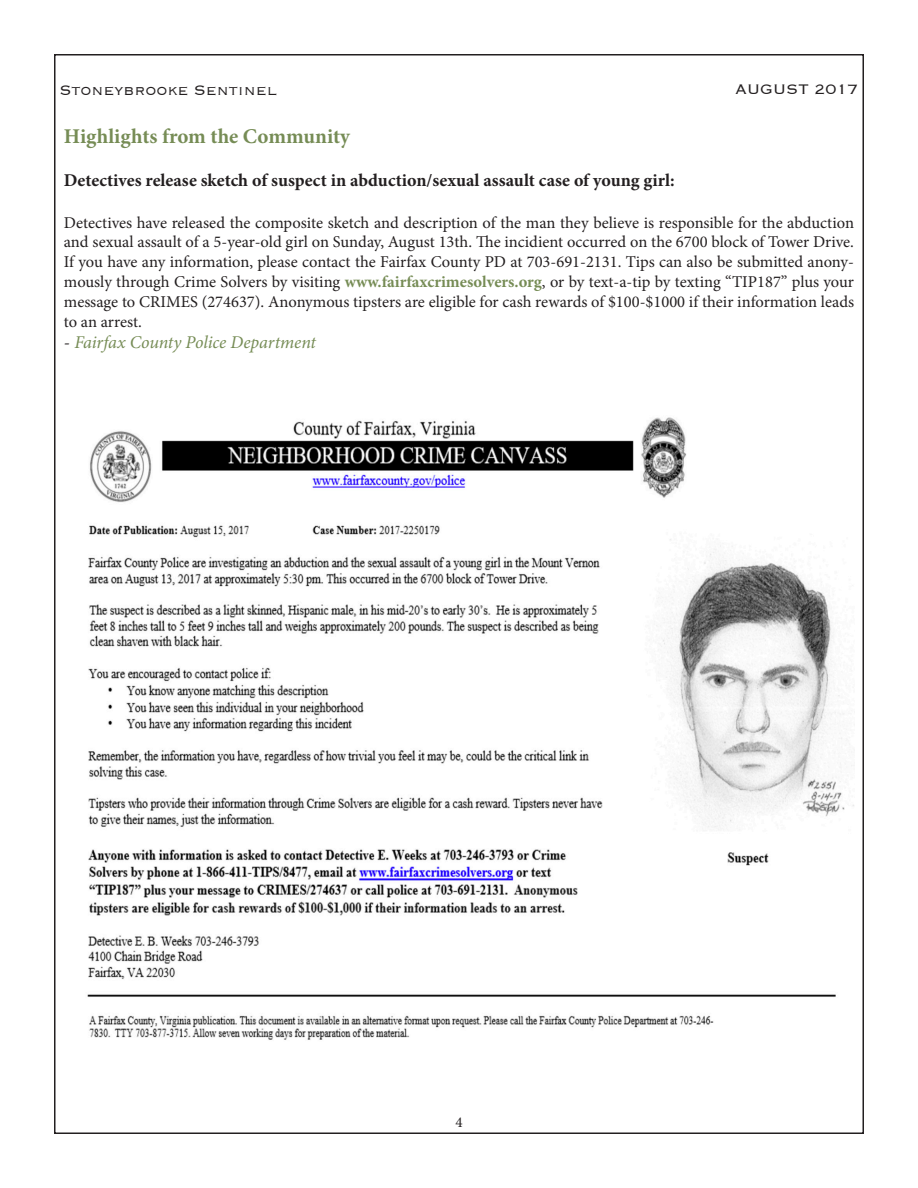
<style>
.page{position:relative;width:918px;height:1188px;background:#fff}
.page>*{position:absolute;margin:0;border:0;box-sizing:border-box;transform-origin:0 0}
.t1{font:700 21px "Minion Pro";color:#768c55}
.t2{font:700 18px "Minion Pro";color:#231f20}
.t3{font:300 18px "Copperplate";color:#231f20}
.t4{font:italic 18px "Minion Pro";letter-spacing:-.01em;color:#768c55}
.t5{font:16.5px/19.8px "Minion Pro";color:#231f20;text-align:justify}
.t6{font:15px "Minion Pro";color:#231f20}
.s1{font-weight:700;color:#768c55}
.s2{font-style:normal;color:#231f20}
</style>
<div class="page">
<img style="left:87px;top:417px;width:767px;height:623px">
<p class="t3" style="left:59px;top:78px;width:219px">Stoneybrooke Sentinel</p>
<p class="t3" style="left:735px;top:78px;width:125px">AUGUST 2017</p>
<p class="t1" style="left:64px;top:122px;width:288px">Highlights from the Community</p>
<p class="t2" style="left:64px;top:168px;width:612px">Detectives release sketch of suspect in abduction/sexual assault case of young girl:</p>
<p class="t5" style="left:64px;top:213px;width:792px">Detectives have released the composite sketch and description of the man they believe is responsible for the abduction and sexual assault of a 5-year-old girl on Sunday, August 13th. The incidient occurred on the 6700 block of Tower Drive.<br>If you have any information, please contact the Fairfax County PD at 703-691-2131. Tips can also be submitted anony&shy;mously through Crime Solvers by visiting <span class="s1">www.fairfaxcrimesolvers.org</span>, or by text-a-tip by texting “TIP187” plus your message to CRIMES (274637). Anonymous tipsters are eligible for cash rewards of $100-$1000 if their information leads to an arrest.</p>
<p class="t4" style="left:64px;top:330px;width:254px"><span class="s2">-</span> Fairfax County Police Department</p>
<p class="t6" style="left:455px;top:1112px;width:9px">4</p>
</div>
